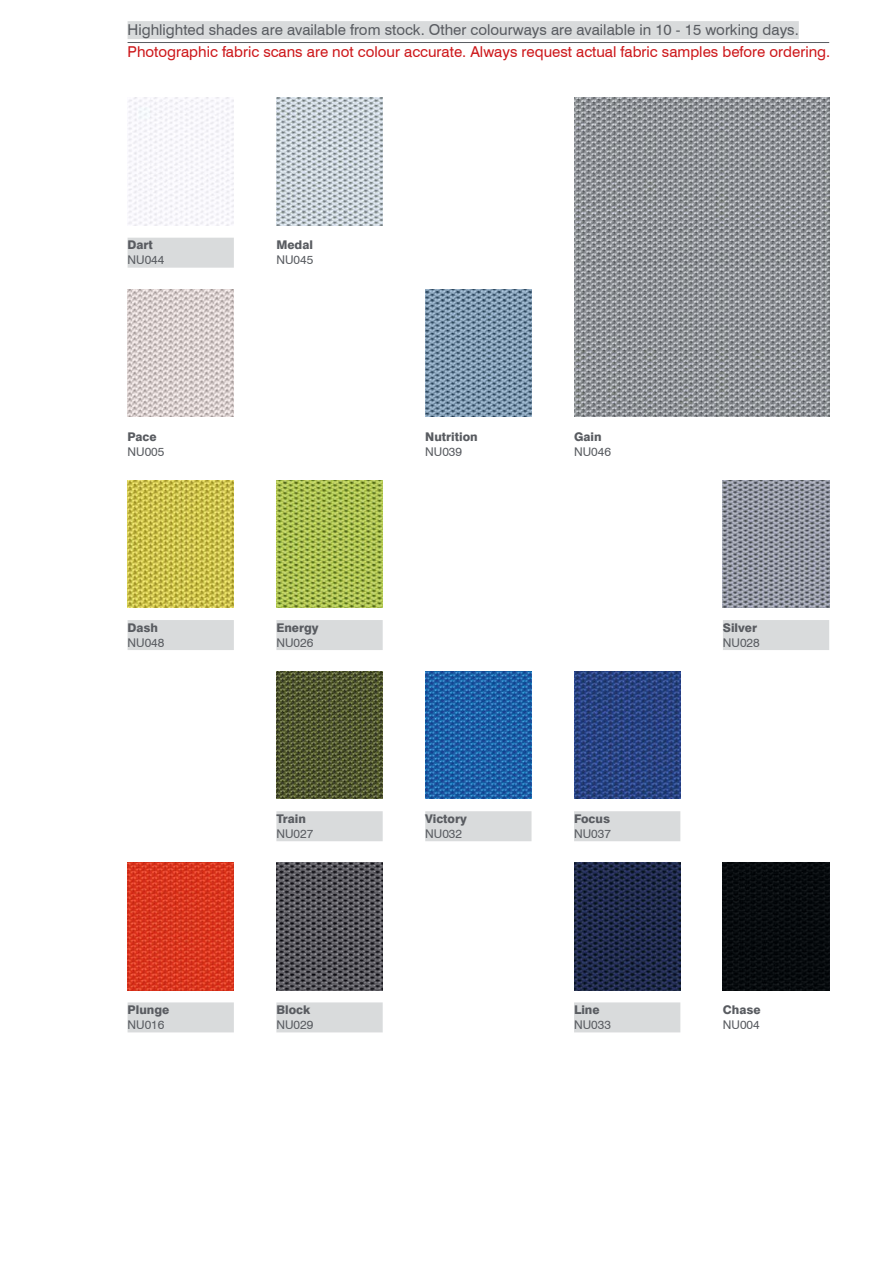
<style>
.page{position:relative;width:893px;height:1263px;background:#fff}
.page>*{position:absolute;margin:0;border:0;box-sizing:border-box;transform-origin:0 0}
.t1{font:15px "Swiss 721 BT";color:#cd171a}
.t2{font:15px "Swiss 721 BT";color:#595c61}
.t3{font:800 12px "Swiss 721 BT";color:#595c61}
.t4{font:12px "Swiss 721 BT";color:#595c61}
</style>
<div class="page">
<hr style="left:128px;top:42px;width:701px;height:1px;background:#595c61">
<div style="left:128px;top:21px;width:671px;height:18px;background:#d9dbdc"></div>
<img style="left:128px;top:98px;width:106px;height:127px">
<img style="left:276px;top:98px;width:107px;height:127px">
<img style="left:574px;top:98px;width:255px;height:319px">
<div style="left:128px;top:238px;width:106px;height:30px;background:#d9dbdc"></div>
<img style="left:128px;top:289px;width:106px;height:128px">
<img style="left:425px;top:289px;width:106px;height:128px">
<img style="left:128px;top:480px;width:106px;height:128px">
<img style="left:276px;top:480px;width:107px;height:128px">
<img style="left:723px;top:480px;width:106px;height:128px">
<div style="left:128px;top:620px;width:106px;height:30px;background:#d9dbdc"></div>
<div style="left:276px;top:620px;width:107px;height:30px;background:#d9dbdc"></div>
<div style="left:723px;top:620px;width:106px;height:30px;background:#d9dbdc"></div>
<img style="left:276px;top:671px;width:107px;height:128px">
<img style="left:425px;top:671px;width:106px;height:128px">
<img style="left:574px;top:671px;width:106px;height:128px">
<div style="left:276px;top:811px;width:107px;height:30px;background:#d9dbdc"></div>
<div style="left:425px;top:811px;width:106px;height:30px;background:#d9dbdc"></div>
<div style="left:574px;top:811px;width:106px;height:30px;background:#d9dbdc"></div>
<img style="left:128px;top:862px;width:106px;height:128px">
<img style="left:276px;top:862px;width:107px;height:128px">
<img style="left:574px;top:862px;width:106px;height:128px">
<img style="left:723px;top:862px;width:106px;height:128px">
<div style="left:128px;top:1002px;width:106px;height:30px;background:#d9dbdc"></div>
<div style="left:276px;top:1002px;width:107px;height:30px;background:#d9dbdc"></div>
<div style="left:574px;top:1002px;width:106px;height:30px;background:#d9dbdc"></div>
<p class="t2" style="left:128px;top:20px;width:673px">Highlighted shades are available from stock. Other colourways are available in 10 - 15 working days.</p>
<p class="t1" style="left:128px;top:43px;width:704px">Photographic fabric scans are not colour accurate. Always request actual fabric samples before ordering.</p>
<p class="t3" style="left:128px;top:238px;width:27px">Dart</p>
<p class="t4" style="left:128px;top:253px;width:38px">NU044</p>
<p class="t3" style="left:276px;top:238px;width:38px">Medal</p>
<p class="t4" style="left:276px;top:253px;width:38px">NU045</p>
<p class="t3" style="left:128px;top:429px;width:31px">Pace</p>
<p class="t4" style="left:128px;top:444px;width:38px">NU005</p>
<p class="t3" style="left:425px;top:429px;width:54px">Nutrition</p>
<p class="t4" style="left:425px;top:444px;width:38px">NU039</p>
<p class="t3" style="left:574px;top:429px;width:29px">Gain</p>
<p class="t4" style="left:574px;top:444px;width:38px">NU046</p>
<p class="t3" style="left:128px;top:620px;width:32px">Dash</p>
<p class="t4" style="left:128px;top:635px;width:38px">NU048</p>
<p class="t3" style="left:276px;top:620px;width:44px">Energy</p>
<p class="t4" style="left:276px;top:635px;width:38px">NU026</p>
<p class="t3" style="left:723px;top:620px;width:36px">Silver</p>
<p class="t4" style="left:723px;top:635px;width:38px">NU028</p>
<p class="t3" style="left:276px;top:811px;width:31px">Train</p>
<p class="t4" style="left:276px;top:826px;width:38px">NU027</p>
<p class="t3" style="left:425px;top:811px;width:43px">Victory</p>
<p class="t4" style="left:425px;top:826px;width:38px">NU032</p>
<p class="t3" style="left:574px;top:811px;width:38px">Focus</p>
<p class="t4" style="left:574px;top:826px;width:38px">NU037</p>
<p class="t3" style="left:128px;top:1002px;width:43px">Plunge</p>
<p class="t4" style="left:128px;top:1017px;width:38px">NU016</p>
<p class="t3" style="left:276px;top:1002px;width:35px">Block</p>
<p class="t4" style="left:276px;top:1017px;width:38px">NU029</p>
<p class="t3" style="left:574px;top:1002px;width:27px">Line</p>
<p class="t4" style="left:574px;top:1017px;width:38px">NU033</p>
<p class="t3" style="left:723px;top:1002px;width:39px">Chase</p>
<p class="t4" style="left:723px;top:1017px;width:38px">NU004</p>
</div>
